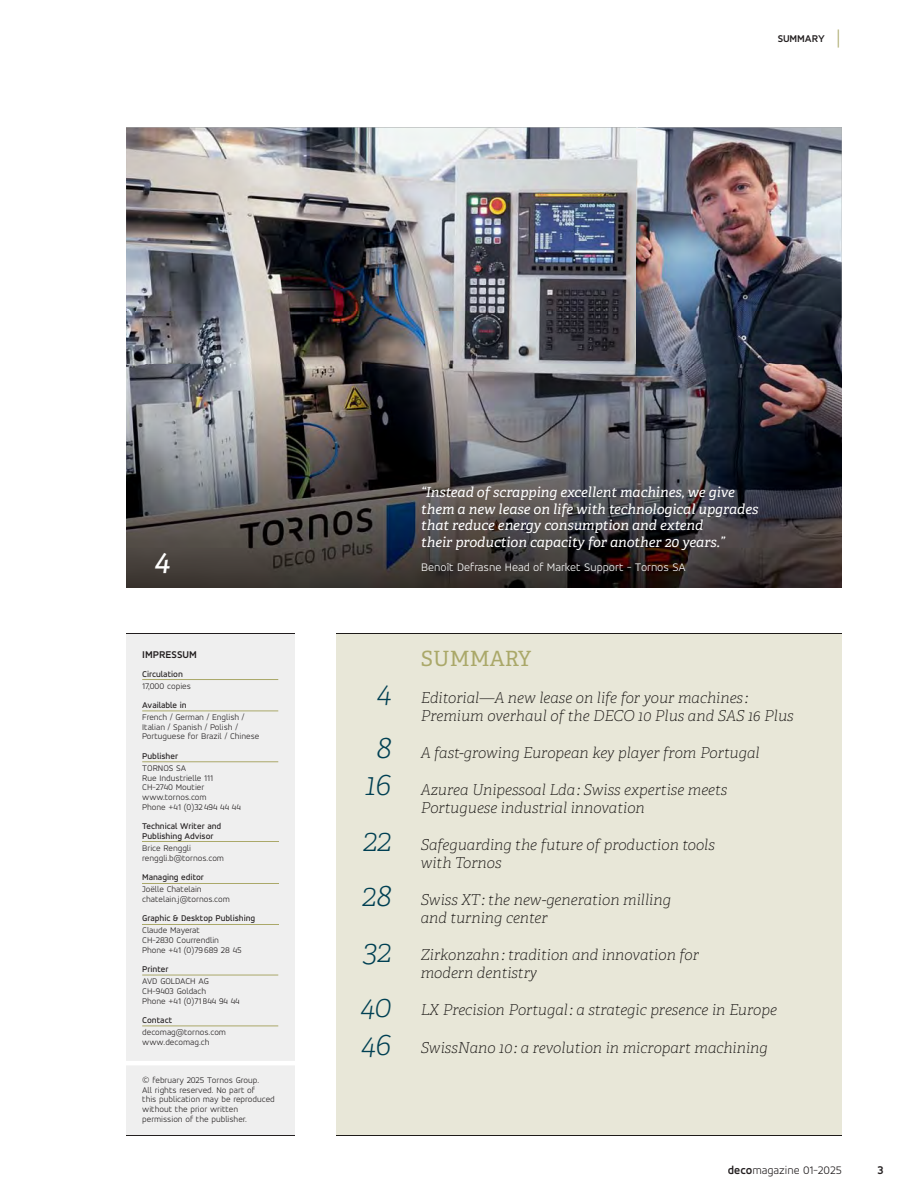
<style>
.page{position:relative;width:918px;height:1188px;background:#fff}
.page>*{position:absolute;margin:0;border:0;box-sizing:border-box;transform-origin:0 0}
.t1{font:italic 100 31.5px/55.5px "Adelle";letter-spacing:-.01em;color:#004053}
.t2{font:italic 31.5px "Tornos Adelle";color:#fff}
.t3{font:21px "Adelle";color:#aaa869}
.t4{font:italic 100 15px/18px "Adelle";color:#1e1b19}
.t5{font:italic 13.95px/16.5px "Tornos Adelle";color:#fff}
.t6{font:300 12px "Tornos Accord Alt";color:#fff}
.t7{font:300 12px "Tornos Accord Alt";color:#231f20}
.t8{font:700 12px "Tornos Accord Alt";color:#231f20}
.t9{font:700 10.5px "Tornos Accord Alt";color:#211d1e}
.t10{font:700 10.5px "Tornos Accord Alt";letter-spacing:-.01em;color:#231f20}
.t11{font:300 9px/9.8px "Tornos Accord Alt";color:#211d1e}
.t12{font:500 9px/9.8px "Tornos Accord Alt";color:#211d1e}
.s1{font-family:"DIN Pro";font-weight:300;font-size:21px;color:#aaa869}
.s2{font-weight:700}
</style>
<div class="page">
<div style="left:126px;top:633px;width:168px;height:502px;background:#efefef"></div>
<div style="left:337px;top:633px;width:505px;height:503px;background:#e8e7d8"></div>
<hr style="left:337px;top:1135px;width:505px;height:1px;background:#1e1b19">
<hr style="left:126px;top:1135px;width:168px;height:1px;background:#231f20">
<hr style="left:337px;top:633px;width:505px;height:1px;background:#1e1b19">
<hr style="left:126px;top:633px;width:168px;height:1px;background:#211d1e">
<img style="left:126px;top:128px;width:716px;height:236px">
<hr style="left:119px;top:1061px;width:184px;height:4px;background:#fff">
<img style="left:126px;top:364px;width:716px;height:224px">
<hr style="left:142px;top:679px;width:136px;height:1px;background:#aaa869">
<hr style="left:142px;top:711px;width:136px;height:1px;background:#aaa869">
<hr style="left:142px;top:761px;width:136px;height:1px;background:#aaa869">
<hr style="left:142px;top:842px;width:136px;height:1px;background:#aaa869">
<hr style="left:142px;top:883px;width:136px;height:1px;background:#aaa869">
<hr style="left:142px;top:924px;width:136px;height:1px;background:#aaa869">
<hr style="left:142px;top:975px;width:136px;height:1px;background:#aaa869">
<hr style="left:142px;top:1026px;width:136px;height:1px;background:#aaa869">
<p class="t10" style="left:778px;top:33px;width:65px">SUMMARY <span class="s1">|</span></p>
<h3 class="t5" style="left:421px;top:485px;width:339px">“Instead of scrapping excellent machines, we give them a new lease on life with technological upgrades that reduce energy consumption and extend<br>their production capacity for another 20 years.”</h3>
<h1 class="t2" style="left:154px;top:544px;width:17px">4</h1>
<h3 class="t6" style="left:421px;top:562px;width:266px">Benoît Defrasne Head of Market Support - Tornos SA</h3>
<p class="t9" style="left:142px;top:650px;width:56px">IMPRESSUM</p>
<p class="t12" style="left:142px;top:670px;width:42px">Circulation</p>
<p class="t11" style="left:142px;top:682px;width:50px">17,000 copies</p>
<p class="t12" style="left:142px;top:701px;width:46px">Available in</p>
<p class="t11" style="left:142px;top:713px;width:119px">French / German / English /<br>Italian / Spanish / Polish /<br>Portuguese for Brazil / Chinese</p>
<p class="t12" style="left:142px;top:752px;width:37px">Publisher</p>
<p class="t11" style="left:142px;top:764px;width:100px">TORNOS SA<br>Rue Industrielle 111<br>CH-2740 Moutier www.tornos.com<br>Phone +41 (0)32 494 44 44</p>
<p class="t12" style="left:142px;top:823px;width:81px">Technical Writer and<br>Publishing Advisor</p>
<p class="t11" style="left:142px;top:844px;width:83px">Brice Renggli renggli.b@tornos.com</p>
<p class="t12" style="left:142px;top:873px;width:63px">Managing editor</p>
<p class="t11" style="left:142px;top:885px;width:89px">Joëlle Chatelain chatelain.j@tornos.com</p>
<p class="t12" style="left:142px;top:915px;width:115px">Graphic &amp; Desktop Publishing</p>
<p class="t11" style="left:142px;top:926px;width:101px">Claude Mayerat<br>CH-2830 Courrendlin<br>Phone +41 (0)79 689 28 45</p>
<p class="t12" style="left:142px;top:965px;width:28px">Printer</p>
<p class="t11" style="left:142px;top:977px;width:99px">AVD GOLDACH AG<br>CH-9403 Goldach<br>Phone +41 (0)71844 94 44</p>
<p class="t12" style="left:142px;top:1016px;width:31px">Contact</p>
<p class="t11" style="left:142px;top:1028px;width:85px">decomag@tornos.com www.decomag.ch</p>
<p class="t11" style="left:142px;top:1076px;width:134px">© february 2025 Tornos Group.<br>All rights reserved. No part of<br>this publication may be reproduced without the prior written permission of the publisher.</p>
<h1 class="t1" style="left:376px;top:667px;width:17px">4<br>8</h1>
<h1 class="t1" style="left:360px;top:760px;width:33px;text-align:justify">16<br>22<br>28<br>32<br>40</h1>
<h1 class="t1" style="left:361px;top:1019px;width:32px">46</h1>
<h2 class="t3" style="left:421px;top:647px;width:112px">SUMMARY</h2>
<h3 class="t4" style="left:421px;top:690px;width:374px">Editorial—A new lease on life for your machines :<br>Premium overhaul of the DECO 10 Plus and SAS 16 Plus</h3>
<h3 class="t4" style="left:421px;top:745px;width:340px">A fast-growing European key player from Portugal</h3>
<h3 class="t4" style="left:421px;top:782px;width:308px">Azurea Unipessoal Lda : Swiss expertise meets<br>Portuguese industrial innovation</h3>
<h3 class="t4" style="left:421px;top:837px;width:296px">Safeguarding the future of production tools with Tornos</h3>
<h3 class="t4" style="left:421px;top:893px;width:252px">Swiss XT : the new-generation milling and turning center</h3>
<h3 class="t4" style="left:421px;top:948px;width:280px">Zirkonzahn : tradition and innovation for modern dentistry</h3>
<h3 class="t4" style="left:421px;top:1003px;width:358px">LX Precision Portugal : a strategic presence in Europe</h3>
<h3 class="t4" style="left:421px;top:1040px;width:349px">SwissNano 10 : a revolution in micropart machining</h3>
<h3 class="t7" style="left:728px;top:1166px;width:115px"><span class="s2">deco</span>magazine 01-2025</h3>
<h3 class="t8" style="left:878px;top:1165px;width:8px">3</h3>
</div>
